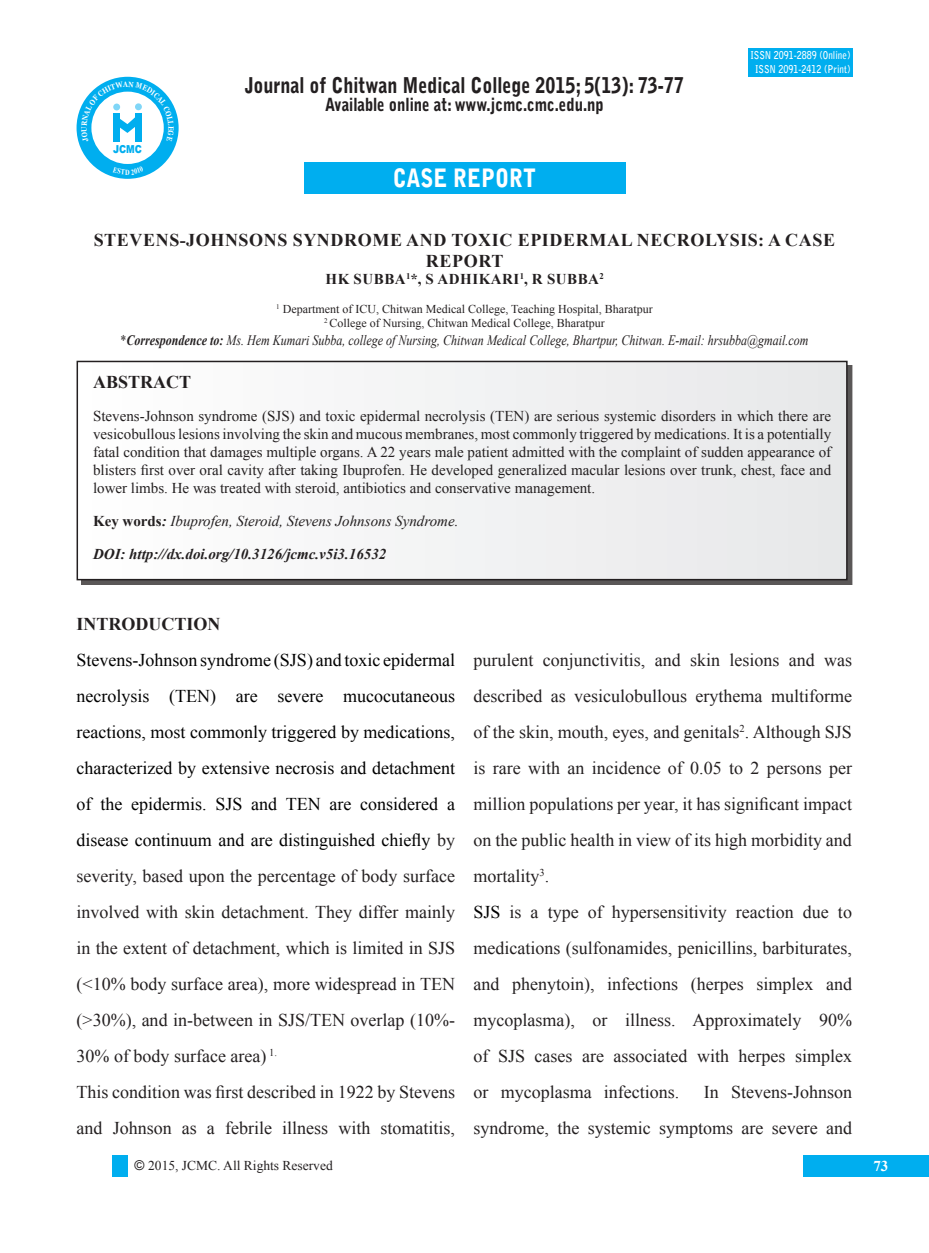
<style>
.page{position:relative;width:929px;height:1253px;background:#fff}
.page>*{position:absolute;margin:0;border:0;box-sizing:border-box;transform-origin:0 0}
.t1{font:900 25.2px "Bell Gothic Std";color:#fff;scale:.83 1}
.t2{font:900 21.6px "Bell Gothic Std";color:#231f20;scale:.83 1}
.bulletindent1{font:18px/36px "Times New Roman";color:#000;text-align:justify}
.bulletindent1-2{font:18px/36px "Times New Roman";color:#231f20}
.Normal__Web{font:18px/36px "Times New Roman";color:#231f20;text-align:justify}
.bulletindent1-3{font:700 18px/20.7px "Times New Roman";letter-spacing:.035em;color:#231f20;text-align:center}
.t3{font:900 18px "Bell Gothic Std";color:#231f20;scale:.83 1}
.bulletindent1-4{font:700 18px "Times New Roman";color:#231f20}
.t4{font:15px/18px "Times New Roman";color:#231f20;text-align:justify}
.t5{font:italic 15px "Times New Roman";color:#231f20}
.t6{font:italic 700 15px "Times New Roman";color:#231f20}
.t7{font:700 15px "Times New Roman";letter-spacing:.035em;color:#231f20}
.t8{font:700 15px "Times New Roman";color:#fff}
.t9{font:italic 14.4px "Times New Roman";color:#231f20;scale:.83 1}
.t10{font:13.5px "Times New Roman";color:#231f20}
.t11{font:12px/13.8px "Times New Roman";color:#231f20;text-align:center}
.t12{font:900 10.95px "Arial";color:#00aeef;scale:.83 1}
.t13{font:700 10.8px/13.5px "Bell Gothic Std";color:#fff;text-align:center;scale:.83 1}
.t14{font:700 7.8px "Times New Roman";color:#fff;scale:.83 1}
.s1{font-style:normal}
.s2{font-weight:700}
.s3{font-weight:700;font-style:normal}
.s4{color:#231f20}
.s5{color:#000}
.s6{font-family:"Arial"}
</style>
<div class="page">
<div style="left:803px;top:1155px;width:126px;height:21px;background:#00aeef"></div>
<div style="left:112px;top:1155px;width:16px;height:21px;background:#00aeef"></div>
<div style="left:81px;top:365px;width:771px;height:220px;background:#231f20;opacity:.75"></div>
<div style="left:77px;top:361px;width:770px;height:219px;background:#f2f3f4"></div>
<div style="left:77px;top:361px;width:770px;height:219px;border:2px solid #231f20"></div>
<div style="left:304px;top:162px;width:321px;height:31px;background:#00aeef"></div>
<div style="left:748px;top:48px;width:104px;height:29px;background:#00aeef"></div>
<div style="left:77px;top:77px;width:102px;height:102px;background:#00aeef;border-radius:50%"></div>
<div style="left:91px;top:92px;width:73px;height:72px;background:#fff;border-radius:50%"></div>
<svg style="left:81px;top:81px;width:93px;height:61px"></svg>
<p class="t12" style="left:113px;top:141px;width:36px">JCMC</p>
<p class="t14" style="left:125px;top:167px;width:7px">D</p>
<p class="t2" style="left:245px;top:73px;width:530px">Journal of Chitwan Medical College 2015; 5(13): 73-77</p>
<p class="t3" style="left:325px;top:94px;width:337px">Available online at: www.jcmc.cmc.edu.np</p>
<p class="t1" style="left:393px;top:163px;width:174px">CASE REPORT</p>
<p class="t13" style="left:750px;top:49px;width:122px">ISSN 2091-2889 (Online)<br>ISSN 2091-2412 (Print)</p>
<p class="bulletindent1-3" style="left:94px;top:229px;width:743px">STEVENS-JOHNSONS SYNDROME AND TOXIC EPIDERMAL NECROLYSIS: A CASE<br>REPORT</p>
<p class="t7" style="left:325px;top:268px;width:280px">HK SUBBA<sup>1</sup>*, S ADHIKARI<sup>1</sup>, R SUBBA<sup>2</sup></p>
<p class="t11" style="left:276px;top:302px;width:378px"><sup>1</sup> Department of ICU, Chitwan Medical College, Teaching Hospital, Bharatpur<br><sup>2</sup> College of Nursing, Chitwan Medical College, Bharatpur</p>
<p class="t9" style="left:121px;top:330px;width:830px"><span class="s1">*</span><span class="s2">Correspondence to:</span> Ms. Hem Kumari Subba, college of Nursing, Chitwan Medical College, Bhartpur, Chitwan. E-mail: hrsubba@gmail.com</p>
<p class="bulletindent1-4" style="left:93px;top:369px;width:100px">ABSTRACT</p>
<p class="t4" style="left:93px;top:406px;width:740px">Stevens-Johnson syndrome (SJS) and toxic epidermal necrolysis (TEN) are serious systemic disorders in which there are vesicobullous lesions involving the skin and mucous membranes, most commonly triggered by medications. It is a potentially fatal condition that damages multiple organs. A 22 years male patient admitted with the complaint of sudden appearance of blisters first over oral cavity after taking Ibuprofen. He developed generalized macular lesions over trunk, chest, face and lower limbs. He was treated with steroid, antibiotics and conservative management.</p>
<p class="t5" style="left:93px;top:511px;width:367px"><span class="s3">Key words</span><span class="s2">:</span> Ibuprofen, Steroid, Stevens Johnsons Syndrome.</p>
<p class="t6" style="left:93px;top:543px;width:295px">DOI: http://dx.doi.org/10.3126/jcmc.v5i3.16532</p>
<p class="bulletindent1-4" style="left:77px;top:611px;width:146px">INTRODUCTION</p>
<p class="bulletindent1" style="left:77px;top:641px;width:380px">Stevens-Johnson syndrome (SJS) and toxic epidermal necrolysis (TEN) are severe mucocutaneous reactions, most commonly triggered by medications, characterized by extensive necrosis and detachment of the epidermis. SJS and TEN are considered a disease continuum and are distinguished chiefly <span class="s4">by severity, based upon the percentage of body surface involved with skin detachment. They differ mainly in the extent of detachment, which is limited in SJS (&lt;10% body surface area), more widespread in TEN (&gt;30%), and in-between in SJS/TEN overlap (10%- 30% of body surface area)</span> <sup>1.</sup></p>
<p class="bulletindent1-2" style="left:77px;top:1073px;width:380px">This condition was first described in 1922 by Stevens and Johnson as a febrile illness with stomatitis,</p>
<p class="bulletindent1-2" style="left:473px;top:641px;width:380px;text-align:justify">purulent conjunctivitis, and skin lesions and was described as vesiculobullous erythema multiforme of the skin, mouth, eyes, and genitals<sup>2</sup>. Although SJS is rare with an incidence of 0.05 to 2 persons per million populations per year, it has significant impact on the public health in view of its high morbidity and mortality<sup>3</sup>.</p>
<p class="Normal__Web" style="left:473px;top:893px;width:380px"><span class="s5">SJS</span> is a type of hypersensitivity reaction due to medications (sulfonamides, penicillins, barbiturates, and phenytoin), infections (herpes simplex and mycoplasma), or illness. Approximately 90% of SJS cases are associated with herpes simplex or mycoplasma infections.</p>
<p class="Normal__Web" style="left:473px;top:1073px;width:380px;text-align:right">In Stevens-Johnson<br>syndrome, the systemic symptoms are severe and</p>
<p class="t10" style="left:135px;top:1156px;width:200px"><span class="s6">©</span> 2015, JCMC. All Rights Reserved</p>
<p class="t8" style="left:873px;top:1155px;width:16px">73</p>
</div>
